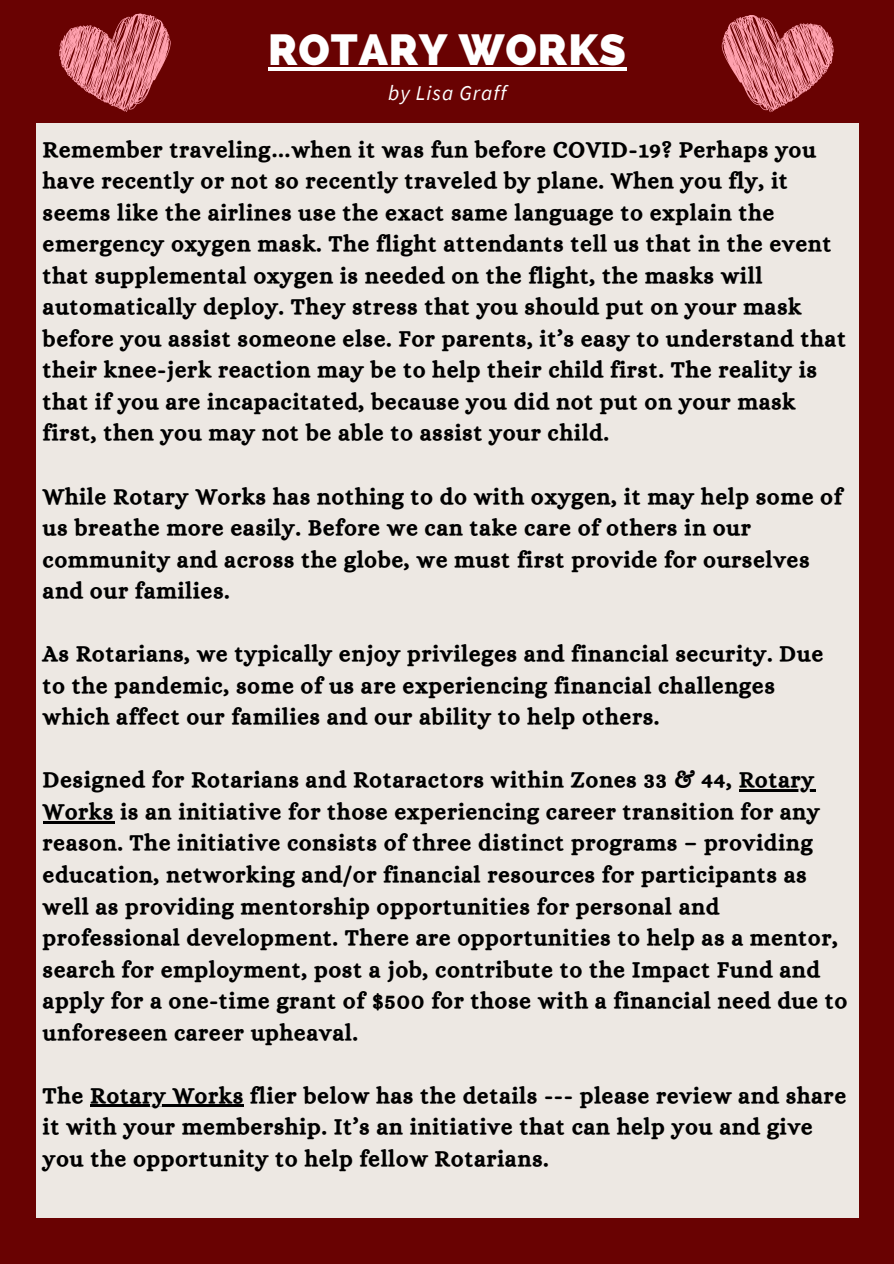
<style>
.page{position:relative;width:894px;height:1264px;background:#fff}
.page>*{position:absolute;margin:0;border:0;box-sizing:border-box;transform-origin:0 0}
.t1{font:800 43.2px "Raleway";letter-spacing:.02em;color:#fff}
.t2{font:22.5px/31.5px "CA Generated";letter-spacing:.05em;color:#000}
.t3{font:italic 21px "Source Sans Pro";letter-spacing:.05em;color:#fff}
.s1{font-family:"Noto Sans Gurmukhi";font-weight:700}
</style>
<div class="page">
<div style="left:0;top:0;width:893px;height:1263px;background:#690202"></div>
<div style="left:37px;top:123px;width:820px;height:1094px;background:#ede8e3"></div>
<hr style="left:738px;top:789px;width:76px;height:3px;background:#000">
<hr style="left:43px;top:821px;width:71px;height:2px;background:#000">
<hr style="left:90px;top:1103px;width:154px;height:3px;background:#000">
<hr style="left:268px;top:68px;width:358px;height:3px;background:#fff">
<svg style="left:59px;top:13px;width:112px;height:99px"></svg>
<svg style="left:721px;top:15px;width:113px;height:98px"></svg>
<h1 class="t1" style="left:268px;top:25px;width:359px">ROTARY WORKS</h1>
<p class="t3" style="left:388px;top:79px;width:120px">by Lisa Graff</p>
<p class="t2" style="left:43px;top:133px;width:804px">Remember traveling<span class="s1">…</span>when it was fun before COVID-19? Perhaps you have recently or not so recently traveled by plane. When you fly, it seems like the airlines use the exact same language to explain the emergency oxygen mask. The flight attendants tell us that in the event that supplemental oxygen is needed on the flight, the masks will automatically deploy. They stress that you should put on your mask before you assist someone else. For parents, it’s easy to understand that their knee-jerk reaction may be to help their child first. The reality is that if you are incapacitated, because you did not put on your mask first, then you may not be able to assist your child.</p>
<p class="t2" style="left:43px;top:480px;width:800px">While Rotary Works has nothing to do with oxygen, it may help some of us breathe more easily. Before we can take care of others in our community and across the globe, we must first provide for ourselves and our families.</p>
<p class="t2" style="left:43px;top:638px;width:781px">As Rotarians, we typically enjoy privileges and financial security. Due to the pandemic, some of us are experiencing financial challenges which affect our families and our ability to help others.</p>
<p class="t2" style="left:43px;top:764px;width:805px">Designed for Rotarians and Rotaractors within Zones 33 &amp; 44, Rotary Works is an initiative for those experiencing career transition for any reason. The initiative consists of three distinct programs – providing education, networking and/or financial resources for participants as well as providing mentorship opportunities for personal and professional development. There are opportunities to help as a mentor, search for employment, post a job, contribute to the Impact Fund and apply for a one-time grant of $500 for those with a financial need due to unforeseen career upheaval.</p>
<p class="t2" style="left:43px;top:1079px;width:804px">The Rotary Works flier below has the details --- please review and share it with your membership. It’s an initiative that can help you and give you the opportunity to help fellow Rotarians.</p>
</div>
